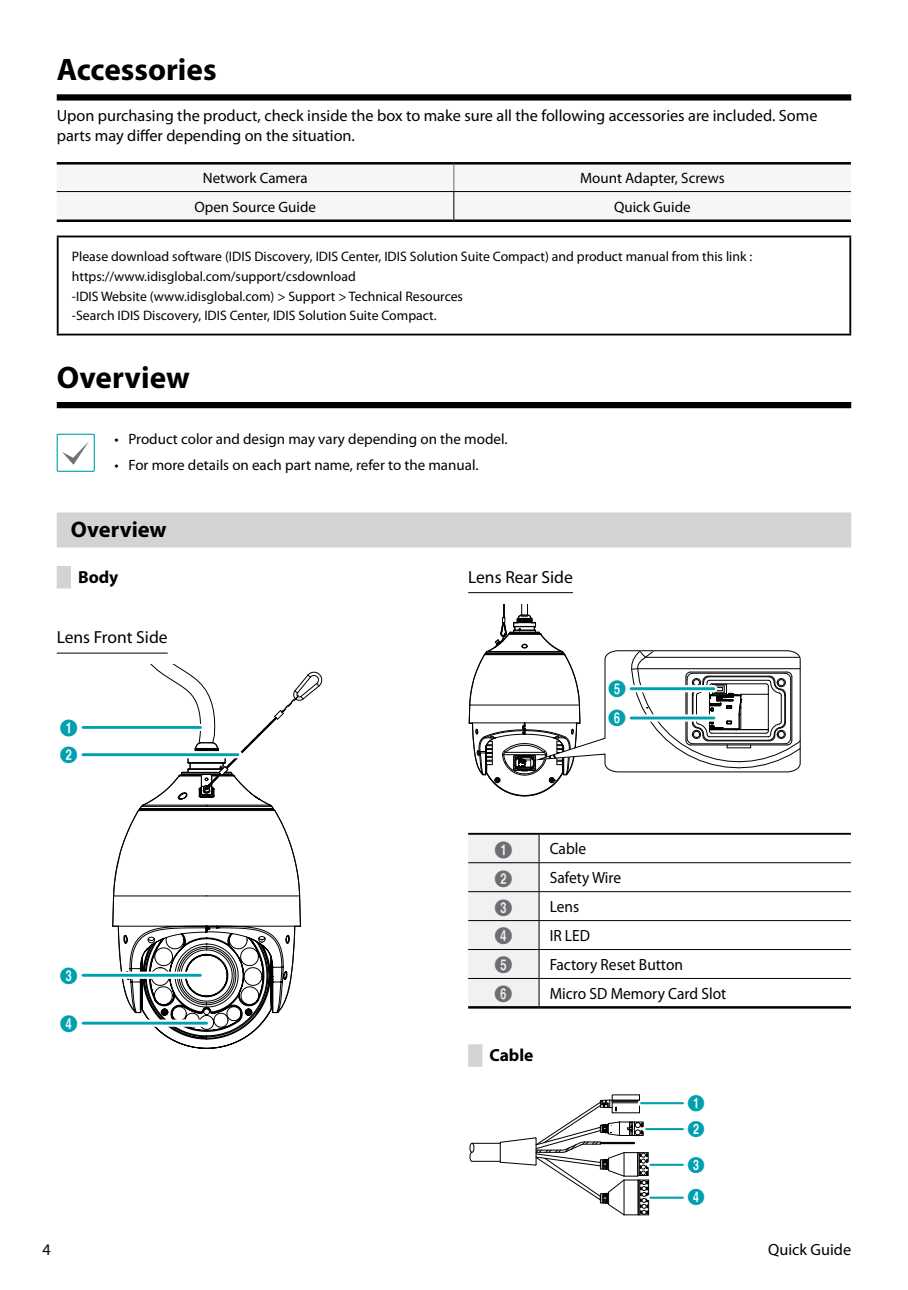
<style>
.page{position:relative;width:908px;height:1290px;background:#fff}
.page>*{position:absolute;margin:0;border:0;box-sizing:border-box;transform-origin:0 0}
.t1{font:700 31.25px "Myriad Pro";color:#000}
.t2{font:700 22.5px "Myriad Pro";color:#000}
.t3{font:17.5px "Myriad Pro";color:#000}
.t4{font:700 17.5px "Myriad Pro";color:#000}
.t5{font:17.5px/27.2px "Numberblackfilled";color:#00a0af}
.t6{font:17.5px "Numberblackfilled";color:#6d6e71}
.t7{font:16.75px/25.8px "Numberblackfilled";color:#00a0af}
.t8{font:16.25px/20px "Myriad Pro";color:#000}
.t9{font:16.25px "Myriad Pro";color:#000;scale:.95 1}
.t10{font:15px "Myriad Pro";color:#000}
.t11{font:13.75px/19.8px "Myriad Pro";color:#000}
</style>
<div class="page">
<div style="left:57px;top:94px;width:793px;height:7px;background:#000"></div>
<div style="left:57px;top:402px;width:793px;height:6px;background:#000"></div>
<div style="left:57px;top:512px;width:793px;height:35px;background:#d1d3d4"></div>
<div style="left:57px;top:165px;width:793px;height:54px;background:#f6f6f6"></div>
<hr style="left:57px;top:191px;width:396px;height:1px;background:#000">
<hr style="left:453px;top:191px;width:397px;height:1px;background:#000">
<hr style="left:57px;top:162px;width:396px;height:3px;background:#000">
<hr style="left:453px;top:162px;width:397px;height:3px;background:#000">
<hr style="left:57px;top:219px;width:396px;height:3px;background:#000">
<hr style="left:453px;top:219px;width:397px;height:3px;background:#000">
<hr style="left:57px;top:236px;width:793px;height:1px;background:#000">
<hr style="left:57px;top:237px;width:2px;height:97px;background:#000">
<hr style="left:849px;top:237px;width:1px;height:97px;background:#000">
<hr style="left:57px;top:334px;width:793px;height:1px;background:#000">
<div style="left:57px;top:434px;width:38px;height:38px;border:1px solid #00a0af"></div>
<svg style="left:62px;top:441px;width:27px;height:24px"></svg>
<div style="left:57px;top:566px;width:14px;height:22px;background:#d1d3d4"></div>
<hr style="left:57px;top:653px;width:111px;height:1px;background:#000">
<svg style="left:112px;top:796px;width:188px;height:252px"></svg>
<svg style="left:151px;top:665px;width:171px;height:131px"></svg>
<div style="left:83px;top:724px;width:117px;height:7px;background:#fff"></div>
<hr style="left:83px;top:726px;width:117px;height:3px;background:#00a0af">
<svg style="left:83px;top:751px;width:155px;height:7px"></svg>
<hr style="left:83px;top:753px;width:155px;height:3px;background:#00a0af">
<svg style="left:83px;top:971px;width:117px;height:8px"></svg>
<hr style="left:83px;top:974px;width:117px;height:3px;background:#00a0af">
<svg style="left:83px;top:1019px;width:125px;height:8px"></svg>
<hr style="left:83px;top:1022px;width:123px;height:2px;background:#00a0af">
<hr style="left:468px;top:592px;width:104px;height:1px;background:#000">
<div style="left:468px;top:1044px;width:14px;height:23px;background:#d1d3d4"></div>
<svg style="left:468px;top:604px;width:332px;height:193px"></svg>
<svg style="left:631px;top:714px;width:82px;height:8px"></svg>
<hr style="left:631px;top:716px;width:82px;height:3px;background:#00a0af">
<svg style="left:631px;top:685px;width:82px;height:7px"></svg>
<hr style="left:631px;top:687px;width:82px;height:3px;background:#00a0af">
<hr style="left:539px;top:862px;width:311px;height:1px;background:#000">
<hr style="left:539px;top:891px;width:311px;height:1px;background:#000">
<hr style="left:539px;top:920px;width:311px;height:1px;background:#000">
<hr style="left:539px;top:949px;width:311px;height:1px;background:#000">
<hr style="left:539px;top:978px;width:311px;height:1px;background:#000">
<div style="left:468px;top:835px;width:71px;height:171px;background:#f1f1f2"></div>
<hr style="left:468px;top:833px;width:71px;height:2px;background:#000">
<hr style="left:539px;top:833px;width:311px;height:2px;background:#000">
<hr style="left:468px;top:1006px;width:71px;height:2px;background:#000">
<hr style="left:539px;top:1006px;width:311px;height:2px;background:#000">
<svg style="left:469px;top:1095px;width:180px;height:121px"></svg>
<svg style="left:640px;top:1100px;width:42px;height:6px"></svg>
<hr style="left:641px;top:1102px;width:41px;height:2px;background:#00a0af">
<svg style="left:644px;top:1126px;width:38px;height:6px"></svg>
<hr style="left:646px;top:1128px;width:36px;height:2px;background:#00a0af">
<div style="left:649px;top:1162px;width:33px;height:5px;background:#c3e8ec"></div>
<hr style="left:650px;top:1164px;width:32px;height:2px;background:#00a0af">
<hr style="left:650px;top:1196px;width:32px;height:3px;background:#00a0af">
<h1 class="t1" style="left:57px;top:49px;width:161px">Accessories</h1>
<p class="t8" style="left:57px;top:106px;width:762px">Upon purchasing the product, check inside the box to make sure all the following accessories are included. Some parts may differ depending on the situation.</p>
<p class="t10" style="left:203px;top:169px;width:106px">Network Camera</p>
<p class="t10" style="left:580px;top:169px;width:146px">Mount Adapter, Screws</p>
<p class="t10" style="left:194px;top:197px;width:123px">Open Source Guide</p>
<p class="t10" style="left:613px;top:197px;width:78px">Quick Guide</p>
<p class="t11" style="left:72px;top:246px;width:681px">Please download software (IDIS Discovery, IDIS Center, IDIS Solution Suite Compact) and product manual from this link : https://www.idisglobal.com/support/csdownload<br>-IDIS Website (www.idisglobal.com) &gt; Support &gt; Technical Resources<br>-Search IDIS Discovery, IDIS Center, IDIS Solution Suite Compact.</p>
<h1 class="t1" style="left:57px;top:357px;width:134px">Overview</h1>
<p class="t10" style="left:114px;top:430px;width:394px">• Product color and design may vary depending on the model.</p>
<p class="t10" style="left:114px;top:456px;width:365px">• For more details on each part name, refer to the manual.</p>
<h2 class="t2" style="left:71px;top:515px;width:97px">Overview</h2>
<p class="t4" style="left:78px;top:565px;width:42px">Body</p>
<p class="t3" style="left:57px;top:626px;width:112px">Lens Front Side</p>
<p class="t5" style="left:60px;top:714px;width:20px">1<br>2</p>
<p class="t5" style="left:60px;top:962px;width:20px">3</p>
<p class="t5" style="left:60px;top:1010px;width:20px">4</p>
<p class="t3" style="left:468px;top:566px;width:106px">Lens Rear Side</p>
<p class="t5" style="left:607px;top:675px;width:20px">5</p>
<p class="t5" style="left:607px;top:704px;width:20px">6</p>
<p class="t6" style="left:494px;top:841px;width:20px">1</p>
<p class="t9" style="left:549px;top:839px;width:40px">Cable</p>
<p class="t6" style="left:494px;top:870px;width:20px">2</p>
<p class="t9" style="left:549px;top:868px;width:77px">Safety Wire</p>
<p class="t6" style="left:494px;top:899px;width:20px">3</p>
<p class="t9" style="left:549px;top:897px;width:33px">Lens</p>
<p class="t6" style="left:494px;top:928px;width:20px">4</p>
<p class="t9" style="left:549px;top:926px;width:44px">IR LED</p>
<p class="t6" style="left:494px;top:956px;width:20px">5</p>
<p class="t9" style="left:549px;top:954px;width:142px">Factory Reset Button</p>
<p class="t6" style="left:494px;top:985px;width:20px">6</p>
<p class="t9" style="left:549px;top:983px;width:187px">Micro SD Memory Card Slot</p>
<p class="t4" style="left:489px;top:1043px;width:45px">Cable</p>
<p class="t7" style="left:687px;top:1090px;width:19px">1<br>2</p>
<p class="t7" style="left:686px;top:1152px;width:19px">3</p>
<p class="t7" style="left:687px;top:1184px;width:19px">4</p>
<p class="t8" style="left:43px;top:1239px;width:10px">4</p>
<p class="t8" style="left:767px;top:1239px;width:84px">Quick Guide</p>
</div>
